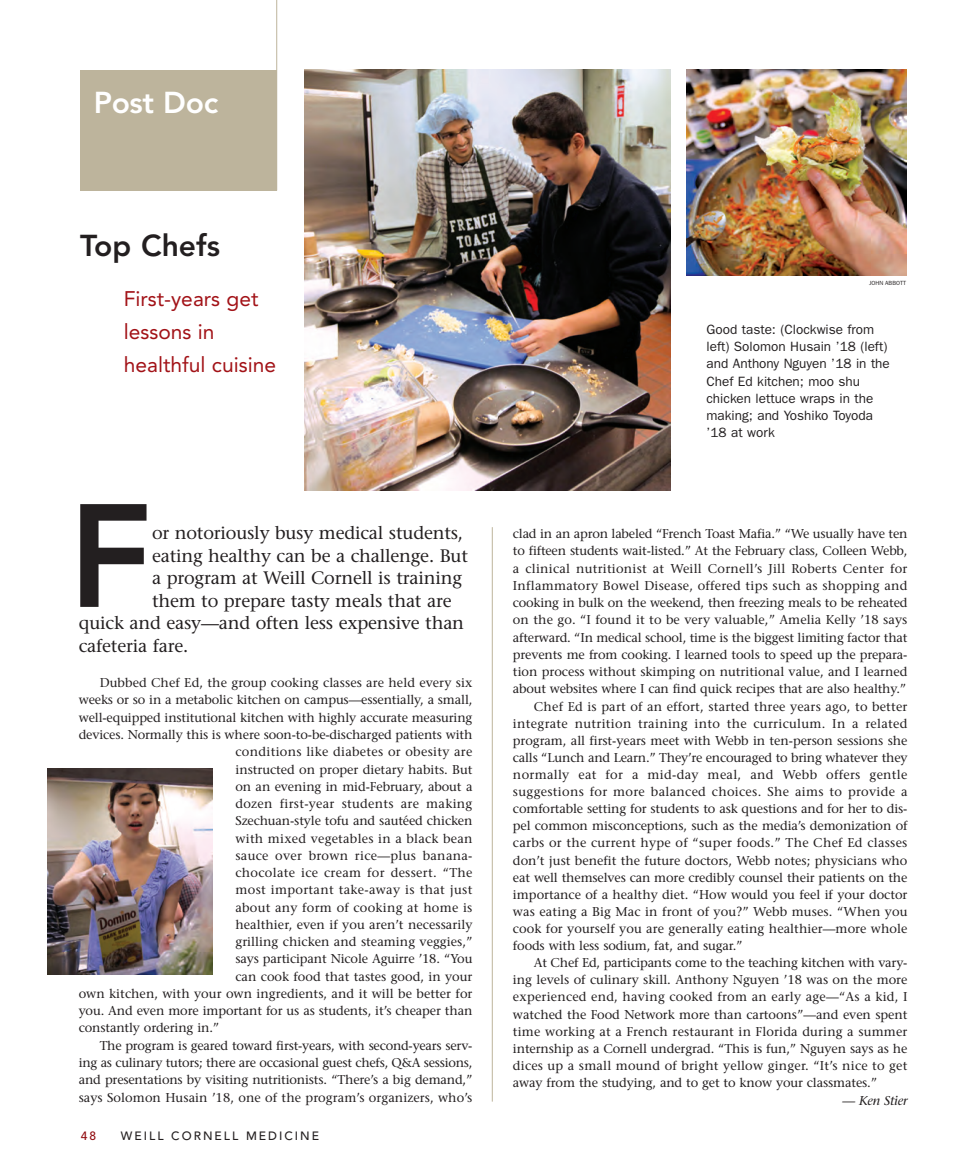
<style>
.page{position:relative;width:969px;height:1174px;background:#fff}
.page>*{position:absolute;margin:0;border:0;box-sizing:border-box;transform-origin:0 0}
.t1{font:800 145.05px "Avenir";color:#231f20}
.t2{font:800 30px "Avenir";color:#231f20}
.t3{font:800 30px "Avenir";letter-spacing:-.01em;color:#fff}
.t4{font:21px/33px "Avenir";color:#a21217}
.t5{font:18px "Stone Serif";letter-spacing:-.01em;color:#231f20}
.t6{font:13.5px/17.2px "Franklin Gothic";color:#231f20}
.t7{font:12.75px "Stone Serif";letter-spacing:-.005em;color:#231f20}
.t8{font:12.75px "Stone Serif";letter-spacing:.015em;color:#231f20}
.t9{font:12.75px "Stone Serif";letter-spacing:.025em;color:#231f20}
.t10{font:12.75px "Stone Serif";letter-spacing:.02em;color:#231f20}
.t11{font:italic 12.75px "Stone Serif";letter-spacing:-.01em;color:#231f20}
.t12{font:500 12px "Avenir";letter-spacing:.165em;color:#231f20}
.t13{font:500 12px "Avenir";color:#910b0f}
.t14{font:6px "Franklin Gothic";color:#231f20}
</style>
<div class="page">
<div style="left:81px;top:70px;width:196px;height:120px;background:#bdb49c"></div>
<hr style="left:276px;top:0;width:1px;height:190px;background:#bdb49c">
<hr style="left:492px;top:527px;width:1px;height:574px;background:#bdb49c">
<img style="left:304px;top:69px;width:366px;height:421px">
<img style="left:686px;top:69px;width:220px;height:207px">
<img style="left:47px;top:768px;width:166px;height:206px">
<p class="t3" style="left:94px;top:90px;width:126px">Post Doc</p>
<p class="t2" style="left:80px;top:233px;width:141px">Top Chefs</p>
<p class="t4" style="left:124px;top:284px;width:154px">First-years get lessons in healthful cuisine</p>
<p class="t1" style="left:69px;top:497px;width:85px">F</p>
<p class="t5" style="left:152px;top:526px;width:313px">or notoriously busy medical students,</p>
<p class="t5" style="left:152px;top:548px;width:317px">eating healthy can be a challenge. But</p>
<p class="t5" style="left:152px;top:571px;width:312px">a program at Weill Cornell is training</p>
<p class="t5" style="left:152px;top:593px;width:301px">them to prepare tasty meals that are</p>
<p class="t5" style="left:79px;top:616px;width:387px">quick and easy—and often less expensive than</p>
<p class="t5" style="left:79px;top:638px;width:111px">cafeteria fare.</p>
<p class="t7" style="left:100px;top:677px;width:374px">Dubbed Chef Ed, the group cooking classes are held every six</p>
<p class="t7" style="left:79px;top:695px;width:395px">weeks or so in a metabolic kitchen on campus—essentially, a small,</p>
<p class="t7" style="left:79px;top:712px;width:395px">well-equipped institutional kitchen with highly accurate measuring</p>
<p class="t7" style="left:79px;top:729px;width:395px">devices. Normally this is where soon-to-be-discharged patients with</p>
<p class="t9" style="left:235px;top:746px;width:239px">conditions like diabetes or obesity are</p>
<p class="t7" style="left:235px;top:764px;width:238px">instructed on proper dietary habits. But</p>
<p class="t7" style="left:235px;top:781px;width:239px">on an evening in mid-February, about a</p>
<p class="t9" style="left:235px;top:798px;width:239px">dozen first-year students are making</p>
<p class="t7" style="left:235px;top:815px;width:239px">Szechuan-style tofu and sautéed chicken</p>
<p class="t10" style="left:235px;top:833px;width:238px">with mixed vegetables in a black bean</p>
<p class="t9" style="left:235px;top:850px;width:239px">sauce over brown rice—plus banana-</p>
<p class="t9" style="left:235px;top:867px;width:239px">chocolate ice cream for dessert. “The</p>
<p class="t9" style="left:235px;top:884px;width:238px">most important take-away is that just</p>
<p class="t10" style="left:235px;top:902px;width:238px">about any form of cooking at home is</p>
<p class="t7" style="left:235px;top:919px;width:239px">healthier, even if you aren’t necessarily</p>
<p class="t7" style="left:235px;top:936px;width:238px">grilling chicken and steaming veggies,”</p>
<p class="t7" style="left:235px;top:953px;width:239px">says participant Nicole Aguirre ’18. “You</p>
<p class="t7" style="left:235px;top:971px;width:239px">can cook food that tastes good, in your</p>
<p class="t7" style="left:79px;top:988px;width:395px">own kitchen, with your own ingredients, and it will be better for</p>
<p class="t7" style="left:79px;top:1005px;width:395px">you. And even more important for us as students, it’s cheaper than</p>
<p class="t7" style="left:79px;top:1022px;width:142px">constantly ordering in.”</p>
<p class="t7" style="left:100px;top:1040px;width:374px">The program is geared toward first-years, with second-years serv-</p>
<p class="t7" style="left:79px;top:1057px;width:395px">ing as culinary tutors; there are occasional guest chefs, Q&amp;A sessions,</p>
<p class="t7" style="left:79px;top:1074px;width:395px">and presentations by visiting nutritionists. “There’s a big demand,”</p>
<p class="t7" style="left:79px;top:1091px;width:395px">says Solomon Husain ’18, one of the program’s organizers, who’s</p>
<p class="t13" style="left:81px;top:1131px;width:17px">48</p>
<p class="t12" style="left:121px;top:1131px;width:200px">WEILL CORNELL MEDICINE</p>
<p class="t14" style="left:869px;top:280px;width:39px">JOHN ABBOTT</p>
<p class="t6" style="left:706px;top:321px;width:185px">Good taste: (Clockwise from left) Solomon Husain ’18 (left) and Anthony Nguyen ’18 in the<br>Chef Ed kitchen; moo shu chicken lettuce wraps in the making; and Yoshiko Toyoda ’18 at work</p>
<p class="t7" style="left:513px;top:528px;width:396px">clad in an apron labeled “French Toast Mafia.” “We usually have ten</p>
<p class="t7" style="left:513px;top:546px;width:396px">to fifteen students wait-listed.” At the February class, Colleen Webb,</p>
<p class="t8" style="left:513px;top:563px;width:396px">a clinical nutritionist at Weill Cornell’s Jill Roberts Center for</p>
<p class="t8" style="left:513px;top:580px;width:396px">Inflammatory Bowel Disease, offered tips such as shopping and</p>
<p class="t7" style="left:513px;top:597px;width:396px">cooking in bulk on the weekend, then freezing meals to be reheated</p>
<p class="t7" style="left:513px;top:615px;width:396px">on the go. “I found it to be very valuable,” Amelia Kelly ’18 says</p>
<p class="t7" style="left:513px;top:632px;width:396px">afterward. “In medical school, time is the biggest limiting factor that</p>
<p class="t7" style="left:513px;top:649px;width:396px">prevents me from cooking. I learned tools to speed up the prepara-</p>
<p class="t7" style="left:513px;top:666px;width:396px">tion process without skimping on nutritional value, and I learned</p>
<p class="t7" style="left:513px;top:684px;width:395px">about websites where I can find quick recipes that are also healthy.”</p>
<p class="t8" style="left:534px;top:701px;width:375px">Chef Ed is part of an effort, started three years ago, to better</p>
<p class="t9" style="left:513px;top:718px;width:396px">integrate nutrition training into the curriculum. In a related</p>
<p class="t7" style="left:513px;top:735px;width:396px">program, all first-years meet with Webb in ten-person sessions she</p>
<p class="t7" style="left:513px;top:752px;width:396px">calls “Lunch and Learn.” They’re encouraged to bring whatever they</p>
<p class="t9" style="left:513px;top:769px;width:396px">normally eat for a mid-day meal, and Webb offers gentle</p>
<p class="t9" style="left:513px;top:786px;width:396px">suggestions for more balanced choices. She aims to provide a</p>
<p class="t7" style="left:513px;top:803px;width:396px">comfortable setting for students to ask questions and for her to dis-</p>
<p class="t7" style="left:513px;top:820px;width:396px">pel common misconceptions, such as the media’s demonization of</p>
<p class="t10" style="left:513px;top:837px;width:396px">carbs or the current hype of “super foods.” The Chef Ed classes</p>
<p class="t7" style="left:513px;top:855px;width:396px">don’t just benefit the future doctors, Webb notes; physicians who</p>
<p class="t7" style="left:513px;top:872px;width:396px">eat well themselves can more credibly counsel their patients on the</p>
<p class="t7" style="left:513px;top:889px;width:396px">importance of a healthy diet. “How would you feel if your doctor</p>
<p class="t7" style="left:513px;top:906px;width:396px">was eating a Big Mac in front of you?” Webb muses. “When you</p>
<p class="t7" style="left:513px;top:923px;width:396px">cook for yourself you are generally eating healthier—more whole</p>
<p class="t7" style="left:513px;top:940px;width:231px">foods with less sodium, fat, and sugar.”</p>
<p class="t7" style="left:534px;top:957px;width:375px">At Chef Ed, participants come to the teaching kitchen with vary-</p>
<p class="t7" style="left:513px;top:974px;width:396px">ing levels of culinary skill. Anthony Nguyen ’18 was on the more</p>
<p class="t8" style="left:513px;top:991px;width:396px">experienced end, having cooked from an early age—“As a kid, I</p>
<p class="t7" style="left:513px;top:1008px;width:396px">watched the Food Network more than cartoons”—and even spent</p>
<p class="t8" style="left:513px;top:1025px;width:396px">time working at a French restaurant in Florida during a summer</p>
<p class="t7" style="left:513px;top:1043px;width:396px">internship as a Cornell undergrad. “This is fun,” Nguyen says as he</p>
<p class="t8" style="left:513px;top:1060px;width:396px">dices up a small mound of bright yellow ginger. “It’s nice to get</p>
<p class="t7" style="left:513px;top:1077px;width:366px">away from the studying, and to get to know your classmates.”</p>
<p class="t11" style="left:843px;top:1095px;width:66px">— Ken Stier</p>
</div>
